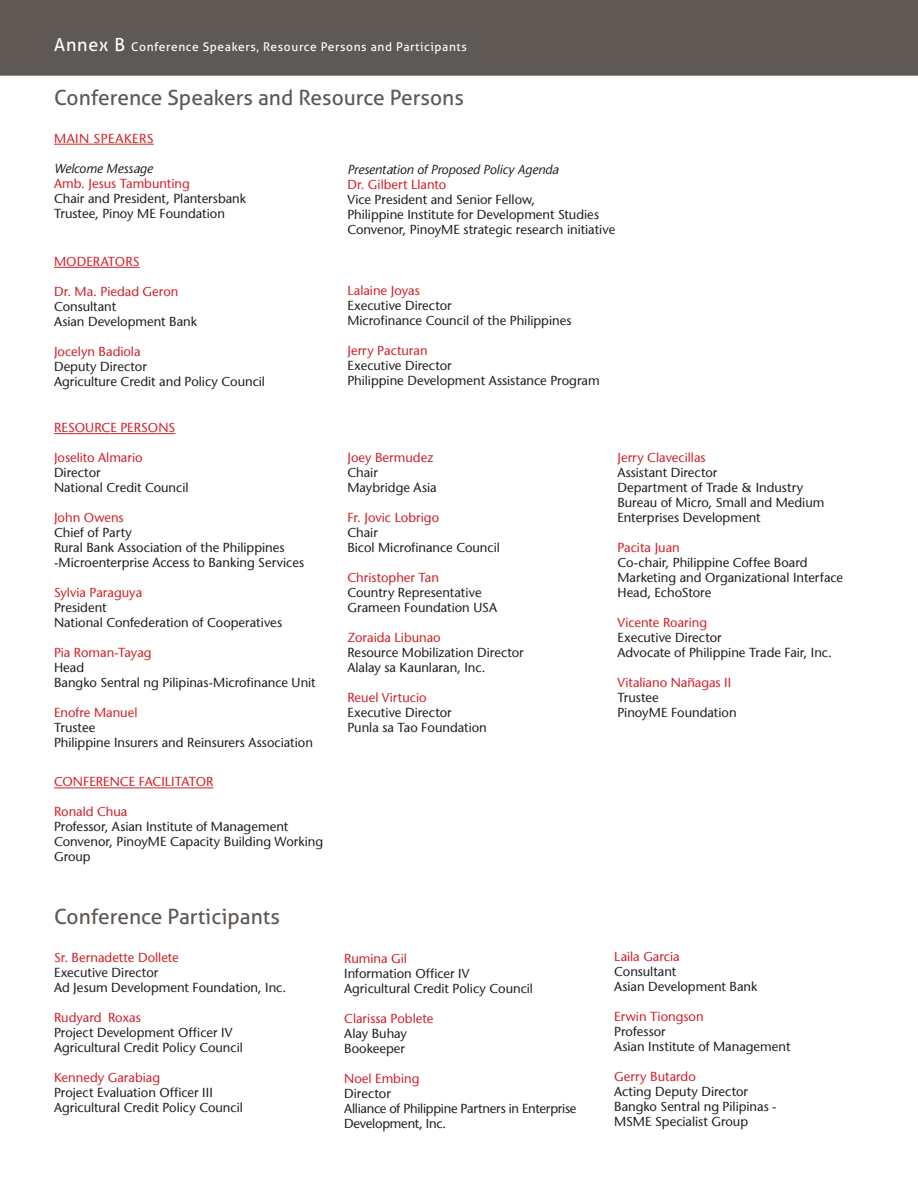
<style>
.page{position:relative;width:918px;height:1188px;background:#fff}
.page>*{position:absolute;margin:0;border:0;box-sizing:border-box;transform-origin:0 0}
.t1{font:21px "Aller";color:#5f5955}
.t2{font:13.05px/15px "Sapir";color:#231f20}
.t3{font:13.05px "Sapir";color:#d1232a}
.t4{font:13.05px "Sapir";letter-spacing:-.02em;color:#231f20}
.t5{font:italic 13.05px "Sapir";letter-spacing:-.005em;color:#231f20}
.t6{font:13.05px "Sapir";letter-spacing:.04em;color:#d1232a}
.t7{font:12px "Aller";letter-spacing:.05em;color:#fff}
.s1{font-size:18px}
</style>
<div class="page">
<div style="left:0;top:0;width:918px;height:76px;background:#5f5955"></div>
<hr style="left:54px;top:433px;width:121px;height:1px;background:#d1232a">
<hr style="left:54px;top:788px;width:159px;height:1px;background:#d1232a">
<hr style="left:54px;top:144px;width:100px;height:1px;background:#d1232a">
<hr style="left:54px;top:267px;width:86px;height:1px;background:#d1232a">
<p class="t7" style="left:54px;top:40px;width:414px"><span class="s1">Annex B</span> Conference Speakers, Resource Persons and Participants</p>
<p class="t1" style="left:54px;top:85px;width:411px">Conference Speakers and Resource Persons</p>
<p class="t6" style="left:54px;top:131px;width:101px">MAIN SPEAKERS</p>
<p class="t5" style="left:54px;top:161px;width:100px">Welcome Message</p>
<p class="t3" style="left:54px;top:176px;width:137px">Amb. Jesus Tambunting</p>
<p class="t2" style="left:54px;top:191px;width:194px">Chair and President, Plantersbank</p>
<p class="t2" style="left:54px;top:206px;width:173px">Trustee, Pinoy ME Foundation</p>
<p class="t5" style="left:347px;top:162px;width:213px">Presentation of Proposed Policy Agenda</p>
<p class="t3" style="left:347px;top:177px;width:100px">Dr. Gilbert Llanto</p>
<p class="t2" style="left:347px;top:192px;width:190px">Vice President and Senior Fellow,</p>
<p class="t2" style="left:347px;top:207px;width:253px">Philippine Institute for Development Studies</p>
<p class="t2" style="left:347px;top:222px;width:269px">Convenor, PinoyME strategic research initiative</p>
<p class="t3" style="left:54px;top:254px;width:87px">MODERATORS</p>
<p class="t3" style="left:54px;top:284px;width:126px">Dr. Ma. Piedad Geron</p>
<p class="t2" style="left:54px;top:299px;width:64px">Consultant</p>
<p class="t2" style="left:54px;top:314px;width:145px">Asian Development Bank</p>
<p class="t3" style="left:54px;top:344px;width:88px">Jocelyn Badiola</p>
<p class="t2" style="left:54px;top:359px;width:94px">Deputy Director</p>
<p class="t2" style="left:54px;top:374px;width:213px">Agriculture Credit and Policy Council</p>
<p class="t3" style="left:54px;top:420px;width:123px">RESOURCE PERSONS</p>
<p class="t3" style="left:54px;top:450px;width:90px">Joselito Almario</p>
<p class="t2" style="left:54px;top:465px;width:48px">Director</p>
<p class="t2" style="left:54px;top:480px;width:136px">National Credit Council</p>
<p class="t3" style="left:54px;top:510px;width:71px">John Owens</p>
<p class="t2" style="left:54px;top:525px;width:80px">Chief of Party</p>
<p class="t2" style="left:54px;top:540px;width:232px">Rural Bank Association of the Philippines</p>
<p class="t2" style="left:54px;top:555px;width:252px">-Microenterprise Access to Banking Services</p>
<p class="t3" style="left:54px;top:585px;width:90px">Sylvia Paraguya</p>
<p class="t2" style="left:54px;top:600px;width:54px">President</p>
<p class="t2" style="left:54px;top:615px;width:230px">National Confederation of Cooperatives</p>
<p class="t3" style="left:54px;top:645px;width:99px">Pia Roman-Tayag</p>
<p class="t2" style="left:54px;top:660px;width:32px">Head</p>
<p class="t2" style="left:54px;top:675px;width:263px">Bangko Sentral ng Pilipinas-Microfinance Unit</p>
<p class="t3" style="left:54px;top:705px;width:85px">Enofre Manuel</p>
<p class="t2" style="left:54px;top:720px;width:43px">Trustee</p>
<p class="t2" style="left:54px;top:735px;width:260px">Philippine Insurers and Reinsurers Association</p>
<p class="t3" style="left:54px;top:774px;width:161px">CONFERENCE FACILITATOR</p>
<p class="t3" style="left:54px;top:804px;width:75px">Ronald Chua</p>
<p class="t2" style="left:54px;top:819px;width:236px">Professor, Asian Institute of Management</p>
<p class="t2" style="left:54px;top:834px;width:271px">Convenor, PinoyME Capacity Building Working<br>Group</p>
<p class="t1" style="left:54px;top:904px;width:227px">Conference Participants</p>
<p class="t3" style="left:54px;top:950px;width:126px">Sr. Bernadette Dollete</p>
<p class="t2" style="left:54px;top:965px;width:106px">Executive Director</p>
<p class="t2" style="left:54px;top:980px;width:234px">Ad Jesum Development Foundation, Inc.</p>
<p class="t3" style="left:54px;top:1010px;width:88px">Rudyard Roxas</p>
<p class="t2" style="left:54px;top:1025px;width:180px">Project Development Officer IV</p>
<p class="t2" style="left:54px;top:1040px;width:190px">Agricultural Credit Policy Council</p>
<p class="t3" style="left:54px;top:1070px;width:108px">Kennedy Garabiag</p>
<p class="t2" style="left:54px;top:1085px;width:160px">Project Evaluation Officer III</p>
<p class="t2" style="left:54px;top:1100px;width:190px">Agricultural Credit Policy Council</p>
<p class="t3" style="left:347px;top:283px;width:74px">Lalaine Joyas</p>
<p class="t2" style="left:347px;top:298px;width:106px">Executive Director</p>
<p class="t2" style="left:347px;top:313px;width:226px">Microfinance Council of the Philippines</p>
<p class="t3" style="left:347px;top:343px;width:82px">Jerry Pacturan</p>
<p class="t2" style="left:347px;top:358px;width:106px">Executive Director</p>
<p class="t2" style="left:347px;top:373px;width:254px">Philippine Development Assistance Program</p>
<p class="t3" style="left:347px;top:450px;width:88px">Joey Bermudez</p>
<p class="t2" style="left:347px;top:465px;width:32px">Chair</p>
<p class="t2" style="left:347px;top:480px;width:91px">Maybridge Asia</p>
<p class="t3" style="left:347px;top:510px;width:93px">Fr. Jovic Lobrigo</p>
<p class="t2" style="left:347px;top:525px;width:32px">Chair</p>
<p class="t2" style="left:347px;top:540px;width:154px">Bicol Microfinance Council</p>
<p class="t3" style="left:347px;top:570px;width:93px">Christopher Tan</p>
<p class="t2" style="left:347px;top:585px;width:136px">Country Representative</p>
<p class="t2" style="left:347px;top:600px;width:151px">Grameen Foundation USA</p>
<p class="t3" style="left:347px;top:630px;width:95px">Zoraida Libunao</p>
<p class="t2" style="left:347px;top:645px;width:178px">Resource Mobilization Director</p>
<p class="t2" style="left:347px;top:660px;width:140px">Alalay sa Kaunlaran, Inc.</p>
<p class="t3" style="left:347px;top:690px;width:81px">Reuel Virtucio</p>
<p class="t2" style="left:347px;top:705px;width:106px">Executive Director</p>
<p class="t2" style="left:347px;top:720px;width:141px">Punla sa Tao Foundation</p>
<p class="t3" style="left:617px;top:450px;width:90px">Jerry Clavecillas</p>
<p class="t2" style="left:617px;top:465px;width:102px">Assistant Director</p>
<p class="t2" style="left:617px;top:480px;width:187px">Department of Trade &amp; Industry</p>
<p class="t2" style="left:617px;top:495px;width:209px">Bureau of Micro, Small and Medium</p>
<p class="t2" style="left:617px;top:510px;width:145px">Enterprises Development</p>
<p class="t3" style="left:617px;top:540px;width:64px">Pacita Juan</p>
<p class="t2" style="left:617px;top:555px;width:192px">Co-chair, Philippine Coffee Board</p>
<p class="t2" style="left:617px;top:570px;width:227px">Marketing and Organizational Interface<br>Head, EchoStore</p>
<p class="t3" style="left:617px;top:615px;width:91px">Vicente Roaring</p>
<p class="t2" style="left:617px;top:630px;width:106px">Executive Director</p>
<p class="t2" style="left:617px;top:645px;width:216px">Advocate of Philippine Trade Fair, Inc.</p>
<p class="t3" style="left:617px;top:675px;width:115px">Vitaliano Nañagas II</p>
<p class="t2" style="left:617px;top:690px;width:43px">Trustee</p>
<p class="t2" style="left:617px;top:705px;width:121px">PinoyME Foundation</p>
<p class="t3" style="left:344px;top:951px;width:64px">Rumina Gil</p>
<p class="t2" style="left:344px;top:966px;width:127px">Information Officer IV</p>
<p class="t2" style="left:344px;top:981px;width:190px">Agricultural Credit Policy Council</p>
<p class="t3" style="left:344px;top:1011px;width:91px">Clarissa Poblete</p>
<p class="t2" style="left:344px;top:1026px;width:64px">Alay Buhay</p>
<p class="t2" style="left:344px;top:1041px;width:62px">Bookeeper</p>
<p class="t3" style="left:344px;top:1071px;width:77px">Noel Embing</p>
<p class="t2" style="left:344px;top:1086px;width:48px">Director</p>
<p class="t4" style="left:344px;top:1101px;width:234px">Alliance of Philippine Partners in Enterprise</p>
<p class="t4" style="left:344px;top:1116px;width:104px">Development, Inc.</p>
<p class="t3" style="left:614px;top:949px;width:67px">Laila Garcia</p>
<p class="t2" style="left:614px;top:965px;width:64px">Consultant</p>
<p class="t2" style="left:614px;top:980px;width:145px">Asian Development Bank</p>
<p class="t3" style="left:614px;top:1009px;width:91px">Erwin Tiongson</p>
<p class="t2" style="left:614px;top:1025px;width:53px">Professor</p>
<p class="t2" style="left:614px;top:1040px;width:178px">Asian Institute of Management</p>
<p class="t3" style="left:614px;top:1069px;width:83px">Gerry Butardo</p>
<p class="t2" style="left:614px;top:1085px;width:135px">Acting Deputy Director</p>
<p class="t2" style="left:614px;top:1100px;width:164px">Bangko Sentral ng Pilipinas -</p>
<p class="t2" style="left:614px;top:1115px;width:135px">MSME Specialist Group</p>
</div>
